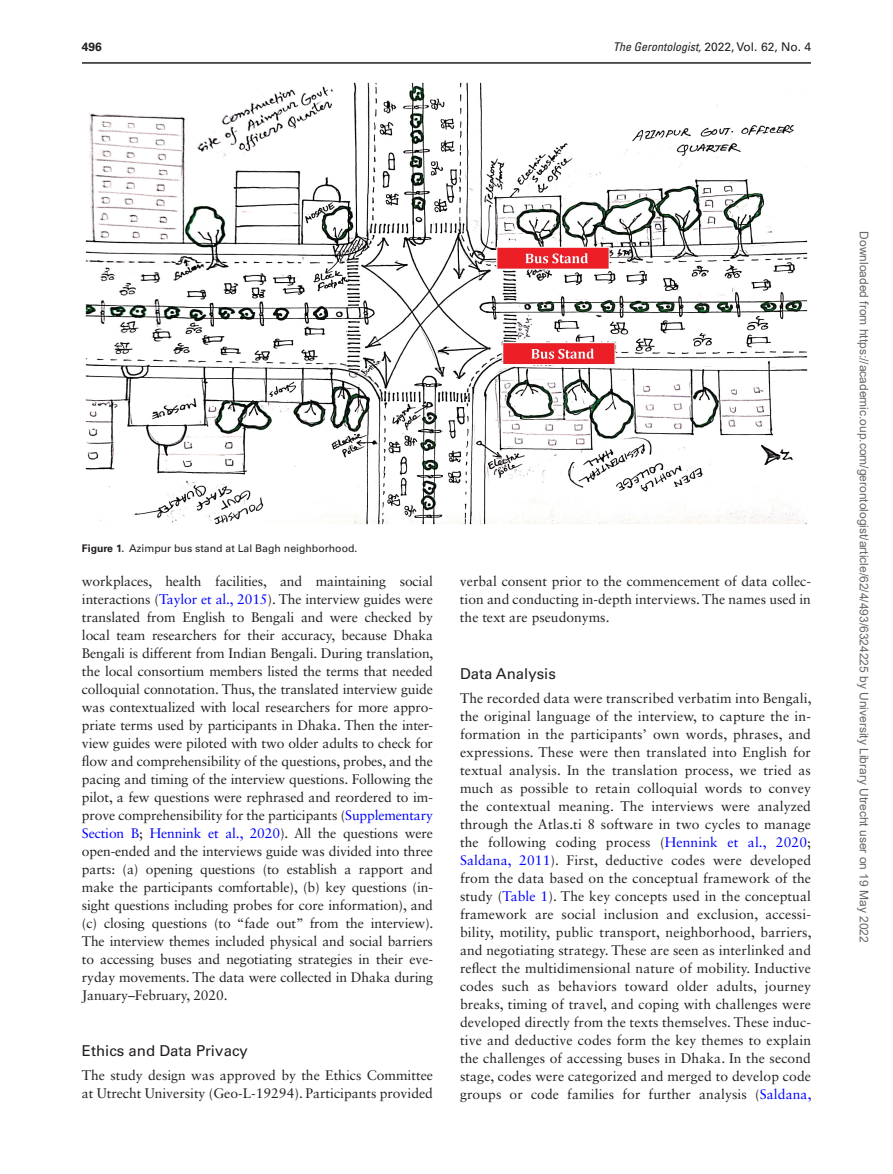
<style>
.page{position:relative;width:893px;height:1174px;background:#fff}
.page>*{position:absolute;margin:0;border:0;box-sizing:border-box;transform-origin:0 0}
.t1{font:15px "Univers LT Std";color:#231f20}
.t2{font:13.8px/18px "Sabon LT Std";color:#231f20;text-align:justify}
.t3{font:12px "Arial";color:#666}
.t4{font:italic condensed 12px "Univers LT Std";color:#231f20}
.t5{font:700 12px "Univers LT Std";color:#231f20}
.t6{font:10.5px "Univers LT Std";color:#231f20}
.s1{font-style:normal;font-stretch:normal}
.s2{font-weight:700}
.s3{color:#00f}
</style>
<div class="page">
<hr style="left:82px;top:62px;width:729px;height:2px;background:#231f20">
<img style="left:86px;top:82px;width:721px;height:443px">
<p class="t5" style="left:82px;top:40px;width:22px">496</p>
<p class="t4" style="left:613px;top:39px;width:199px">The Gerontologist, <span class="s1">2022, Vol. 62, No. 4</span></p>
<p class="t6" style="left:82px;top:542px;width:277px"><span class="s2">Figure 1.</span> Azimpur bus stand at Lal Bagh neighborhood.</p>
<p class="t2" style="left:82px;top:572px;width:353px">workplaces, health facilities, and maintaining social interactions (<span class="s3">Taylor et al., 2015</span>). The interview guides were translated from English to Bengali and were checked by local team researchers for their accuracy, because Dhaka Bengali is different from Indian Bengali. During translation, the local consortium members listed the terms that needed colloquial connotation. Thus, the translated interview guide was contextualized with local researchers for more appro&shy;priate terms used by participants in Dhaka. Then the inter&shy;view guides were piloted with two older adults to check for flow and comprehensibility of the questions, probes, and the pacing and timing of the interview questions. Following the pilot, a few questions were rephrased and reordered to im&shy;prove comprehensibility for the participants (<span class="s3">Supplementary Section B</span>; <span class="s3">Hennink et al., 2020</span>). All the questions were open-ended and the interviews guide was divided into three parts: (a) opening questions (to establish a rapport and make the participants comfortable), (b) key questions (in&shy;sight questions including probes for core information), and (c) closing questions (to “fade out” from the interview).<br>The interview themes included physical and social barriers to accessing buses and negotiating strategies in their eve&shy;ryday movements. The data were collected in Dhaka during January–February, 2020.</p>
<p class="t1" style="left:82px;top:1041px;width:167px">Ethics and Data Privacy</p>
<p class="t2" style="left:82px;top:1065px;width:353px">The study design was approved by the Ethics Committee at Utrecht University (Geo-L-19294). Participants provided</p>
<p class="t2" style="left:460px;top:572px;width:353px">verbal consent prior to the commencement of data collec&shy;tion and conducting in-depth interviews. The names used in the text are pseudonyms.</p>
<p class="t1" style="left:460px;top:665px;width:97px">Data Analysis</p>
<p class="t2" style="left:460px;top:689px;width:353px">The recorded data were transcribed verbatim into Bengali, the original language of the interview, to capture the in&shy;formation in the participants’ own words, phrases, and expressions. These were then translated into English for textual analysis. In the translation process, we tried as much as possible to retain colloquial words to convey the contextual meaning. The interviews were analyzed through the Atlas.ti 8 software in two cycles to manage the following coding process (<span class="s3">Hennink et al., 2020</span>; <span class="s3">Saldana, 2011</span>). First, deductive codes were developed from the data based on the conceptual framework of the study (<span class="s3">Table 1</span>). The key concepts used in the conceptual framework are social inclusion and exclusion, accessi&shy;bility, motility, public transport, neighborhood, barriers, and negotiating strategy. These are seen as interlinked and reflect the multidimensional nature of mobility. Inductive codes such as behaviors toward older adults, journey breaks, timing of travel, and coping with challenges were developed directly from the texts themselves. These induc&shy;tive and deductive codes form the key themes to explain the challenges of accessing buses in Dhaka. In the second stage, codes were categorized and merged to develop code groups or code families for further analysis (<span class="s3">Saldana,</span></p>
<p class="t3" style="left:868px;top:231px;width:713px;rotate:90deg">Downloaded from https://academic.oup.com/gerontologist/article/62/4/493/6324225 by University Library Utrecht user on 19 May 2022</p>
</div>
